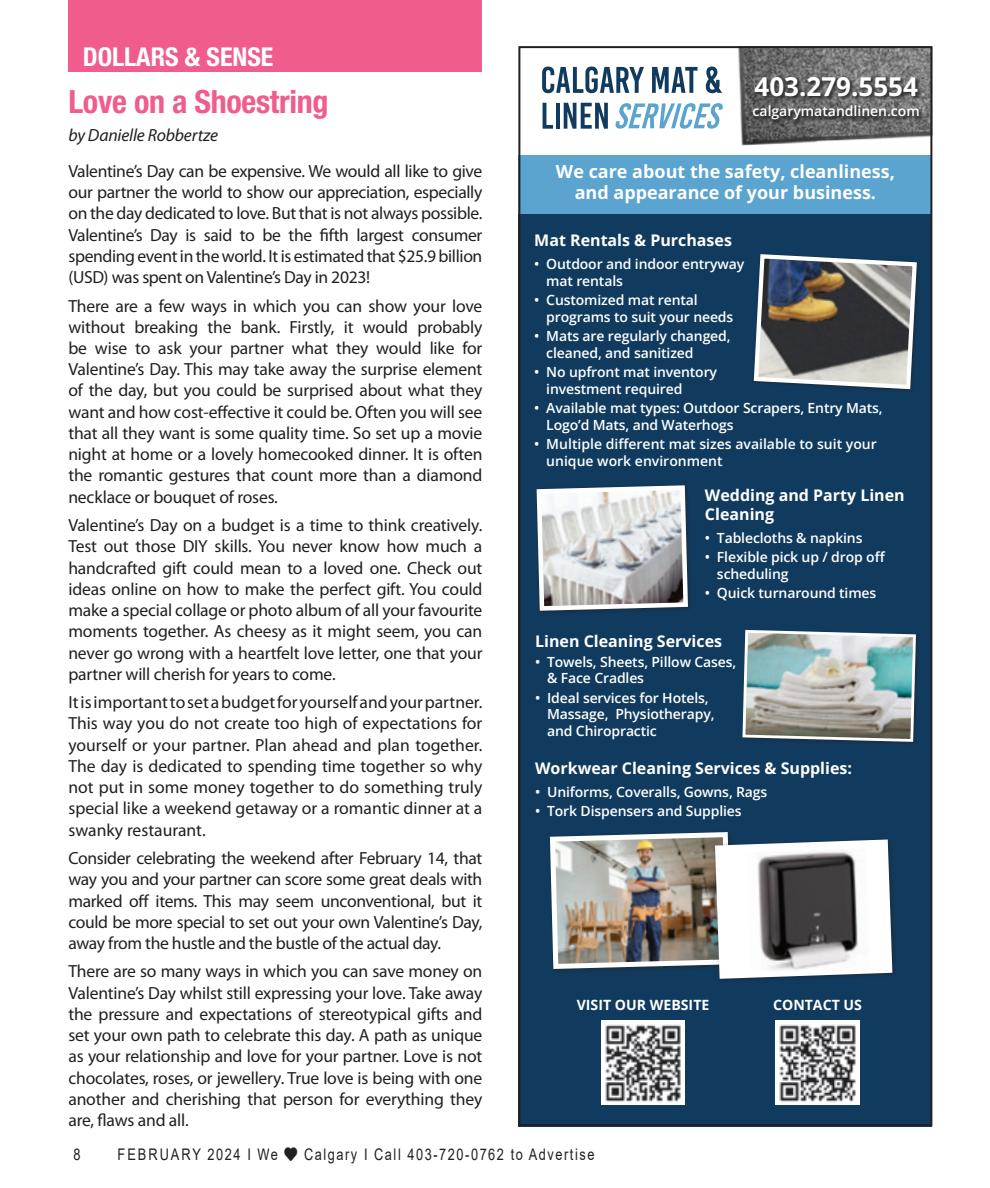
<style>
.page{position:relative;width:990px;height:1188px;background:#fff}
.page>*{position:absolute;margin:0;border:0;box-sizing:border-box;transform-origin:0 0}
.In_Around_title{font:700 condensed 32px "Helvetica Neue LT Std";letter-spacing:-.01em;color:#f05c8c}
.t1{font:700 condensed 26px "Helvetica Neue LT Std";color:#fff}
.t2{font:700 26px "Open Sans";color:#fff}
.t3{font:700 18px/21.6px "Open Sans";color:#fff;text-align:center}
.Body_text{font:17.6px/21.2px "Myriad Pro";letter-spacing:-.01em;color:#231f20;text-align:justify}
.Body_text-2{font:italic 17.6px "Myriad Pro";letter-spacing:-.01em;color:#231f20}
.t4{font:700 16px/19.2px "Open Sans";color:#fff}
.t5{font:16px "Arial";letter-spacing:.12em;color:#231f20;scale:.8 1}
.t6{font:700 14.2px "Open Sans";color:#fff}
.t7{font:600 14px/16.8px "Open Sans";letter-spacing:-.01em;color:#fff}
</style>
<div class="page">
<div style="left:68px;top:0;width:414px;height:72px;background:#f05c8c"></div>
<img style="left:738px;top:49px;width:191px;height:97px">
<div style="left:518px;top:214px;width:414px;height:912px;background:#113b5e"></div>
<div style="left:518px;top:155px;width:414px;height:59px;background:#5ba4cf"></div>
<img style="left:742px;top:629px;width:175px;height:114px">
<img style="left:549px;top:832px;width:346px;height:149px">
<div style="left:752px;top:76px;width:172px;height:49px;background:#231f20;opacity:.75"></div>
<img style="left:601px;top:1020px;width:84px;height:84px">
<img style="left:776px;top:1020px;width:83px;height:84px">
<svg style="left:542px;top:67px;width:102px;height:26px"></svg>
<svg style="left:652px;top:67px;width:46px;height:26px"></svg>
<svg style="left:706px;top:67px;width:16px;height:26px"></svg>
<svg style="left:543px;top:103px;width:10px;height:26px"></svg>
<hr style="left:556px;top:103px;width:3px;height:26px;background:#113b5e">
<svg style="left:564px;top:103px;width:44px;height:26px"></svg>
<svg style="left:616px;top:103px;width:107px;height:26px"></svg>
<svg style="left:536px;top:485px;width:154px;height:128px;background:#bfc2c5"></svg>
<svg style="left:753px;top:254px;width:166px;height:137px;background:#6e7173"></svg>
<p class="t1" style="left:83px;top:41px;width:192px">DOLLARS &amp; SENSE</p>
<p class="In_Around_title" style="left:68px;top:82px;width:262px">Love on a Shoestring</p>
<p class="Body_text-2" style="left:68px;top:125px;width:151px">by Danielle Robbertze</p>
<p class="Body_text" style="left:68px;top:160px;width:416px">Valentine’s Day can be expensive. We would all like to give our partner the world to show our appreciation, especially on the day dedicated to love. But that is not always possible.<br>Valentine’s Day is said to be the fifth largest consumer spending event in the world. It is estimated that $25.9 billion (USD) was spent on Valentine’s Day in 2023!</p>
<p class="Body_text" style="left:68px;top:295px;width:416px">There are a few ways in which you can show your love without breaking the bank. Firstly, it would probably be wise to ask your partner what they would like for Valentine’s Day. This may take away the surprise element of the day, but you could be surprised about what they want and how cost-effective it could be. Often you will see that all they want is some quality time. So set up a movie night at home or a lovely homecooked dinner. It is often the romantic gestures that count more than a diamond necklace or bouquet of roses.</p>
<p class="Body_text" style="left:68px;top:514px;width:416px">Valentine’s Day on a budget is a time to think creatively.<br>Test out those DIY skills. You never know how much a handcrafted gift could mean to a loved one. Check out ideas online on how to make the perfect gift. You could make a special collage or photo album of all your favourite moments together. As cheesy as it might seem, you can never go wrong with a heartfelt love letter, one that your partner will cherish for years to come.</p>
<p class="Body_text" style="left:68px;top:691px;width:416px">It is important to set a budget for yourself and your partner.<br>This way you do not create too high of expectations for yourself or your partner. Plan ahead and plan together.<br>The day is dedicated to spending time together so why not put in some money together to do something truly special like a weekend getaway or a romantic dinner at a swanky restaurant.</p>
<p class="Body_text" style="left:68px;top:847px;width:416px">Consider celebrating the weekend after February 14, that way you and your partner can score some great deals with marked off items. This may seem unconventional, but it could be more special to set out your own Valentine’s Day, away from the hustle and the bustle of the actual day.</p>
<p class="Body_text" style="left:68px;top:961px;width:416px">There are so many ways in which you can save money on Valentine’s Day whilst still expressing your love. Take away the pressure and expectations of stereotypical gifts and set your own path to celebrate this day. A path as unique as your relationship and love for your partner. Love is not chocolates, roses, or jewellery. True love is being with one another and cherishing that person for everything they are, flaws and all.</p>
<p class="t2" style="left:754px;top:69px;width:165px">403.279.5554</p>
<p class="t7" style="left:753px;top:103px;width:169px">calgarymatandlinen.com</p>
<p class="t3" style="left:556px;top:160px;width:340px">We care about the safety, cleanliness, and appearance of your business.</p>
<p class="t4" style="left:534px;top:230px;width:199px">Mat Rentals &amp; Purchases</p>
<p class="t7" style="left:546px;top:255px;width:199px;text-indent:-12px">• Outdoor and indoor entryway mat rentals</p>
<p class="t7" style="left:546px;top:291px;width:189px;text-indent:-12px">• Customized mat rental programs to suit your needs</p>
<p class="t7" style="left:546px;top:327px;width:186px;text-indent:-12px">• Mats are regularly changed, cleaned, and sanitized</p>
<p class="t7" style="left:546px;top:363px;width:172px;text-indent:-12px">• No upfront mat inventory investment required</p>
<p class="t7" style="left:546px;top:399px;width:338px;text-indent:-12px">• Available mat types: Outdoor Scrapers, Entry Mats,<br>Logo’d Mats, and Waterhogs</p>
<p class="t7" style="left:546px;top:435px;width:332px;text-indent:-12px">• Multiple different mat sizes available to suit your unique work environment</p>
<p class="t4" style="left:705px;top:485px;width:201px">Wedding and Party Linen<br>Cleaning</p>
<p class="t7" style="left:705px;top:529px;width:159px">• Tablecloths &amp; napkins</p>
<p class="t7" style="left:717px;top:548px;width:170px;text-indent:-12px">• Flexible pick up / drop off scheduling</p>
<p class="t7" style="left:705px;top:584px;width:173px">• Quick turnaround times</p>
<p class="t4" style="left:535px;top:632px;width:189px">Linen Cleaning Services</p>
<p class="t7" style="left:547px;top:653px;width:191px;text-indent:-12px">• Towels, Sheets, Pillow Cases, &amp; Face Cradles</p>
<p class="t7" style="left:547px;top:689px;width:169px;text-indent:-12px">• Ideal services for Hotels,<br>Massage, Physiotherapy, and Chiropractic</p>
<p class="t4" style="left:535px;top:758px;width:318px">Workwear Cleaning Services &amp; Supplies:</p>
<p class="t7" style="left:535px;top:783px;width:234px">• Uniforms, Coveralls, Gowns, Rags</p>
<p class="t7" style="left:535px;top:802px;width:208px">• Tork Dispensers and Supplies</p>
<p class="t6" style="left:577px;top:995px;width:134px">VISIT OUR WEBSITE</p>
<p class="t6" style="left:773px;top:995px;width:90px">CONTACT US</p>
<p class="t5" style="left:74px;top:1144px;width:10px">8</p>
<p class="t5" style="left:118px;top:1144px;width:598px">FEBRUARY 2024 I We ♥ Calgary I Call 403-720-0762 to Advertise</p>
</div>
